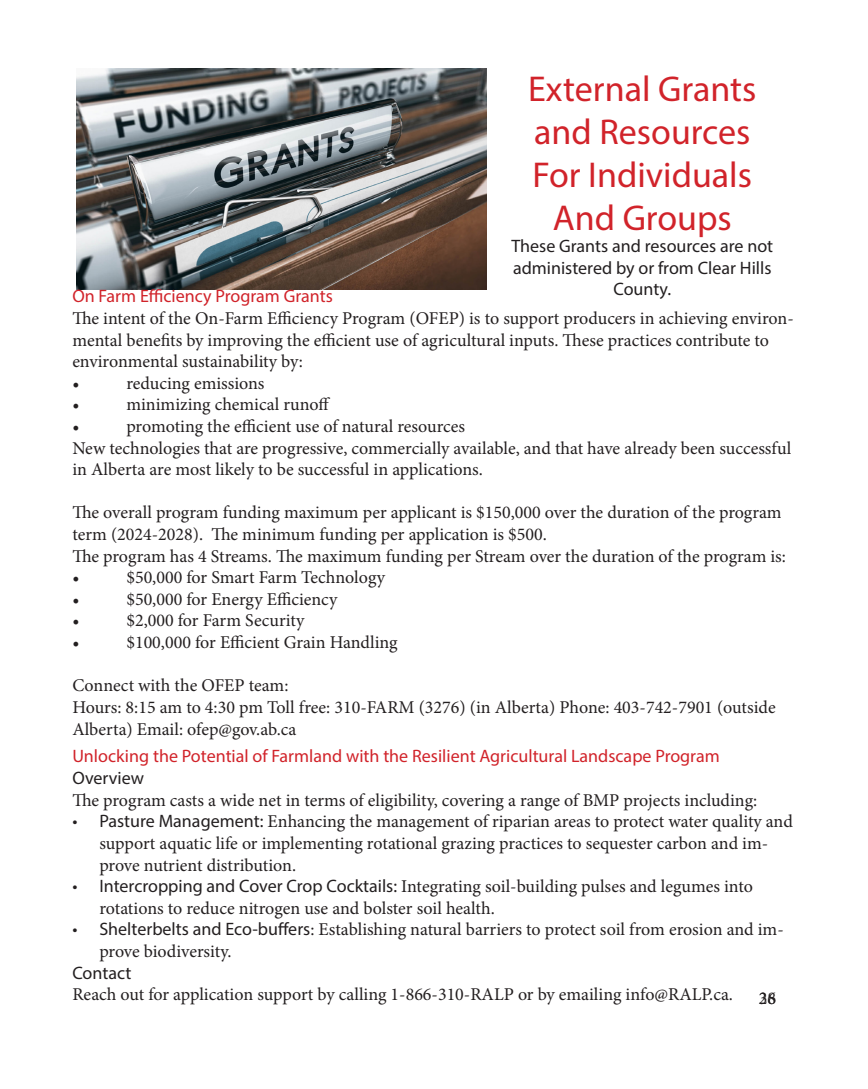
<style>
.page{position:relative;width:868px;height:1089px;background:#fff}
.page>*{position:absolute;margin:0;border:0;box-sizing:border-box;transform-origin:0 0}
.t1{font:36px/43.2px "Myriad Pro";color:#d1232a;text-align:center}
.t2{font:18px/21.6px "Minion Pro";color:#231f20}
.t3{font:18px "Myriad Pro";color:#d1232a}
.t4{font:18px/21.6px "Myriad Pro";color:#231f20;text-align:center}
.s1{font-family:"Myriad Pro"}
</style>
<div class="page">
<img style="left:77px;top:68px;width:409px;height:221px">
<h1 class="t1" style="left:528px;top:67px;width:230px">External Grants and Resources<br>For Individuals<br>And Groups</h1>
<p class="t4" style="left:511px;top:235px;width:263px">These Grants and resources are not administered by or from Clear Hills<br>County.</p>
<p class="t3" style="left:72px;top:285px;width:262px">On Farm Efficiency Program Grants</p>
<p class="t2" style="left:72px;top:307px;width:722px">The intent of the On-Farm Efficiency Program (OFEP) is to support producers in achieving environ&shy;mental benefits by improving the efficient use of agricultural inputs. These practices contribute to environmental sustainability by:<br>•</p>
<p class="t2" style="left:126px;top:372px;width:140px">reducing emissions</p>
<p class="t2" style="left:72px;top:394px;width:9px">•</p>
<p class="t2" style="left:126px;top:394px;width:205px">minimizing chemical runoff</p>
<p class="t2" style="left:72px;top:415px;width:9px">•</p>
<p class="t2" style="left:72px;top:415px;width:720px;text-indent:54px">promoting the efficient use of natural resources<br>New technologies that are progressive, commercially available, and that have already been successful in Alberta are most likely to be successful in applications.</p>
<p class="t2" style="left:72px;top:502px;width:715px">The overall program funding maximum per applicant is $150,000 over the duration of the program term (2024-2028). The minimum funding per application is $500.<br>The program has 4 Streams. The maximum funding per Stream over the duration of the program is: •</p>
<p class="t2" style="left:126px;top:567px;width:260px">$50,000 for Smart Farm Technology</p>
<p class="t2" style="left:72px;top:588px;width:9px">•</p>
<p class="t2" style="left:126px;top:588px;width:212px">$50,000 for Energy Efficiency</p>
<p class="t2" style="left:72px;top:610px;width:9px">•</p>
<p class="t2" style="left:126px;top:610px;width:179px">$2,000 for Farm Security</p>
<p class="t2" style="left:72px;top:631px;width:9px">•</p>
<p class="t2" style="left:126px;top:631px;width:273px">$100,000 for Efficient Grain Handling</p>
<p class="t2" style="left:72px;top:675px;width:704px">Connect with the OFEP team:<br>Hours: 8:15 am to 4:30 pm Toll free: 310-FARM (3276) (in Alberta) Phone: 403-742-7901 (outside<br>Alberta) Email: ofep@gov.ab.ca</p>
<p class="t3" style="left:72px;top:745px;width:649px">Unlocking the Potential of Farmland with the Resilient Agricultural Landscape Program</p>
<p class="t4" style="left:72px;top:767px;width:73px">Overview</p>
<p class="t2" style="left:72px;top:789px;width:686px">The program casts a wide net in terms of eligibility, covering a range of BMP projects including:</p>
<p class="t2" style="left:99px;top:810px;width:695px;text-indent:-27px"><span class="s1">• Pasture Management:</span> Enhancing the management of riparian areas to protect water quality and support aquatic life or implementing rotational grazing practices to sequester carbon and im&shy;prove nutrient distribution.</p>
<p class="t2" style="left:99px;top:875px;width:655px;text-indent:-27px"><span class="s1">• Intercropping and Cover Crop Cocktails:</span> Integrating soil-building pulses and legumes into rotations to reduce nitrogen use and bolster soil health.</p>
<p class="t2" style="left:99px;top:918px;width:685px;text-indent:-27px"><span class="s1">• Shelterbelts and Eco-buffers</span>: Establishing natural barriers to protect soil from erosion and im&shy;prove biodiversity.</p>
<p class="t4" style="left:72px;top:961px;width:60px">Contact</p>
<p class="t2" style="left:72px;top:983px;width:662px">Reach out for application support by calling 1-866-310-RALP or by emailing info@RALP.ca.</p>
<p class="t2" style="left:758px;top:987px;width:19px">3628</p>
</div>
